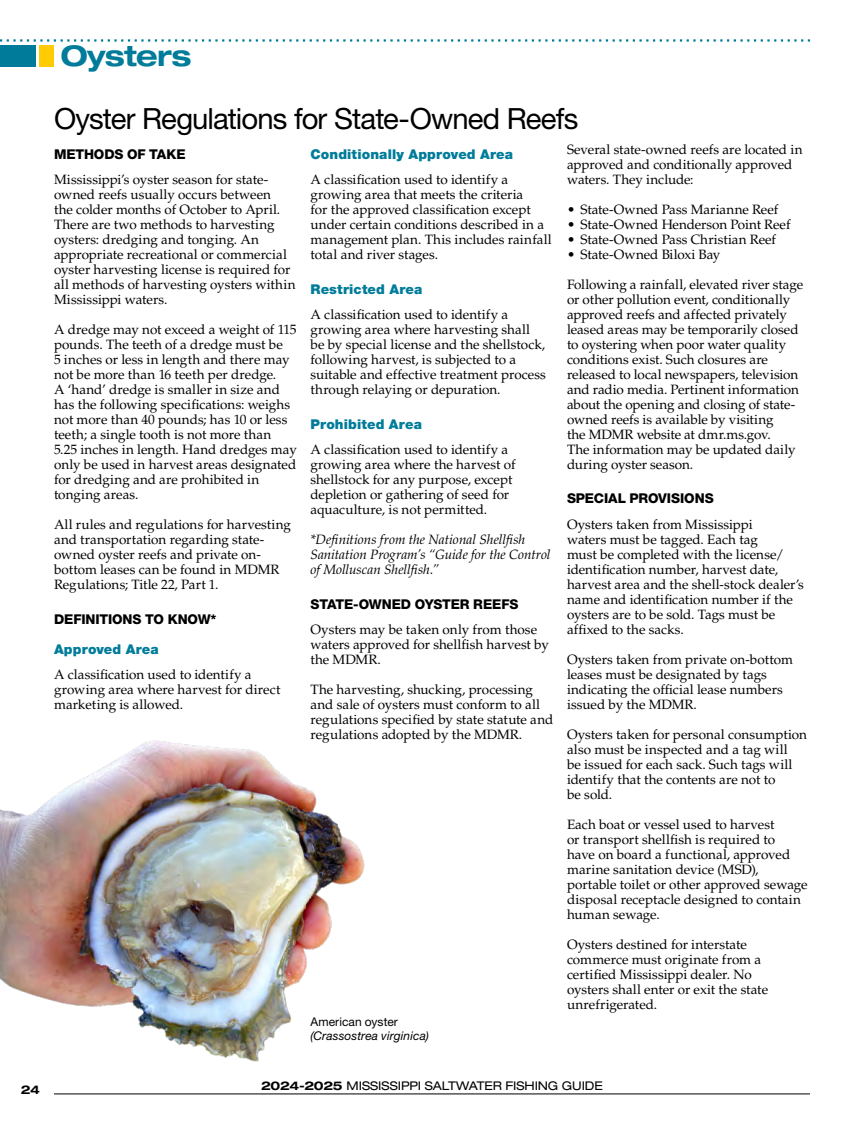
<style>
.page{position:relative;width:864px;height:1134px;background:#fff}
.page>*{position:absolute;margin:0;border:0;box-sizing:border-box;transform-origin:0 0}
.t1{font:29.25px "Helvetica Neue LT Std";letter-spacing:-.03em;color:#000}
.t2{font:700 expanded 28.5px "Helvetica Neue LT Std";letter-spacing:-.025em;color:#007c9a}
.t3{font:13.5px/15px "Palatino LT Std";color:#000}
.t4{font:italic 13.5px/15px "Palatino LT Std";letter-spacing:-.005em;color:#000}
.t5{font:800 13.5px "Helvetica Neue LT Std";letter-spacing:-.01em;color:#000}
.t6{font:900 13.5px "Helvetica Neue LT Std";letter-spacing:.01em;color:#007c9a}
.t7{font:expanded 12px "Helvetica Neue LT Std";letter-spacing:-.005em;color:#000}
.t8{font:italic 12px "Helvetica Neue LT Std";letter-spacing:.01em;color:#000}
.t9{font:12px "Helvetica Neue LT Std";letter-spacing:.005em;color:#000}
.t10{font:700 expanded 12px "Helvetica Neue LT Std";color:#000}
.s1{font-weight:700}
</style>
<div class="page">
<img style="left:0;top:740px;width:439px;height:354px">
<div style="left:40px;top:45px;width:14px;height:22px;background:#ffcb05"></div>
<div style="left:0;top:45px;width:35px;height:22px;background:#007c9a"></div>
<svg style="left:0;top:39px;width:810px;height:3px"></svg>
<hr style="left:54px;top:1094px;width:756px;height:1px;background:#000">
<h2 class="t2" style="left:61px;top:38px;width:132px">Oysters</h2>
<h1 class="t1" style="left:54px;top:101px;width:526px">Oyster Regulations for State-Owned Reefs</h1>
<p class="t5" style="left:54px;top:146px;width:133px">METHODS OF TAKE</p>
<p class="t3" style="left:54px;top:172px;width:243px">Mississippi’s oyster season for state&shy;owned reefs usually occurs between<br>the colder months of October to April.<br>There are two methods to harvesting oysters: dredging and tonging. An appropriate recreational or commercial oyster harvesting license is required for all methods of harvesting oysters within Mississippi waters.</p>
<p class="t3" style="left:54px;top:322px;width:244px">A dredge may not exceed a weight of 115 pounds. The teeth of a dredge must be<br>5 inches or less in length and there may not be more than 16 teeth per dredge.<br>A ‘hand’ dredge is smaller in size and has the following specifications: weighs not more than 40 pounds; has 10 or less teeth; a single tooth is not more than 5.25 inches in length. Hand dredges may only be used in harvest areas designated for dredging and are prohibited in tonging areas.</p>
<p class="t3" style="left:54px;top:517px;width:239px">All rules and regulations for harvesting and transportation regarding state&shy;owned oyster reefs and private on&shy;bottom leases can be found in MDMR Regulations; Title 22, Part 1.</p>
<p class="t5" style="left:54px;top:611px;width:164px">DEFINITIONS TO KNOW*</p>
<p class="t6" style="left:54px;top:641px;width:106px">Approved Area</p>
<p class="t3" style="left:54px;top:667px;width:228px">A classification used to identify a growing area where harvest for direct marketing is allowed.</p>
<p class="t3" style="left:567px;top:142px;width:237px">Several state-owned reefs are located in approved and conditionally approved waters. They include:</p>
<p class="t3" style="left:567px;top:202px;width:213px">• State-Owned Pass Marianne Reef</p>
<p class="t3" style="left:567px;top:217px;width:225px">• State-Owned Henderson Point Reef</p>
<p class="t3" style="left:567px;top:232px;width:211px">• State-Owned Pass Christian Reef</p>
<p class="t3" style="left:567px;top:247px;width:155px">• State-Owned Biloxi Bay</p>
<p class="t3" style="left:567px;top:277px;width:238px">Following a rainfall, elevated river stage or other pollution event, conditionally approved reefs and affected privately leased areas may be temporarily closed to oystering when poor water quality conditions exist. Such closures are released to local newspapers, television and radio media. Pertinent information about the opening and closing of state&shy;owned reefs is available by visiting<br>the MDMR website at dmr.ms.gov.<br>The information may be updated daily during oyster season.</p>
<p class="t5" style="left:567px;top:491px;width:148px">SPECIAL PROVISIONS</p>
<p class="t3" style="left:567px;top:517px;width:239px">Oysters taken from Mississippi<br>waters must be tagged. Each tag<br>must be completed with the license/ identification number, harvest date, harvest area and the shell-stock dealer’s name and identification number if the oysters are to be sold. Tags must be affixed to the sacks.</p>
<p class="t3" style="left:567px;top:652px;width:227px">Oysters taken from private on-bottom leases must be designated by tags indicating the official lease numbers issued by the MDMR.</p>
<p class="t3" style="left:567px;top:727px;width:241px">Oysters taken for personal consumption also must be inspected and a tag will<br>be issued for each sack. Such tags will identify that the contents are not to<br>be sold.</p>
<p class="t3" style="left:567px;top:817px;width:242px">Each boat or vessel used to harvest<br>or transport shellfish is required to<br>have on board a functional, approved marine sanitation device (MSD), portable toilet or other approved sewage disposal receptacle designed to contain human sewage.</p>
<p class="t3" style="left:567px;top:937px;width:203px">Oysters destined for interstate commerce must originate from a certified Mississippi dealer. No oysters shall enter or exit the state unrefrigerated.</p>
<p class="t6" style="left:310px;top:146px;width:204px">Conditionally Approved Area</p>
<p class="t3" style="left:310px;top:172px;width:243px">A classification used to identify a growing area that meets the criteria<br>for the approved classification except under certain conditions described in a management plan. This includes rainfall total and river stages.</p>
<p class="t6" style="left:310px;top:281px;width:114px">Restricted Area</p>
<p class="t3" style="left:310px;top:307px;width:237px">A classification used to identify a growing area where harvesting shall be by special license and the shellstock, following harvest, is subjected to a suitable and effective treatment process through relaying or depuration.</p>
<p class="t6" style="left:310px;top:416px;width:113px">Prohibited Area</p>
<p class="t3" style="left:310px;top:442px;width:207px">A classification used to identify a growing area where the harvest of shellstock for any purpose, except depletion or gathering of seed for aquaculture, is not permitted.</p>
<p class="t4" style="left:310px;top:532px;width:242px">*Definitions from the National Shellfish<br>Sanitation Program’s “Guide for the Control of Molluscan Shellfish.”</p>
<p class="t5" style="left:310px;top:596px;width:210px">STATE-OWNED OYSTER REEFS</p>
<p class="t3" style="left:310px;top:622px;width:240px">Oysters may be taken only from those waters approved for shellfish harvest by the MDMR.</p>
<p class="t3" style="left:310px;top:682px;width:244px">The harvesting, shucking, processing and sale of oysters must conform to all regulations specified by state statute and regulations adopted by the MDMR.</p>
<p class="t9" style="left:310px;top:1015px;width:89px">American oyster</p>
<p class="t8" style="left:310px;top:1028px;width:120px">(Crassostrea virginica)</p>
<p class="t10" style="left:21px;top:1082px;width:20px">24</p>
<p class="t7" style="left:261px;top:1079px;width:343px"><span class="s1">2024-2025</span> MISSISSIPPI SALTWATER FISHING GUIDE</p>
</div>
